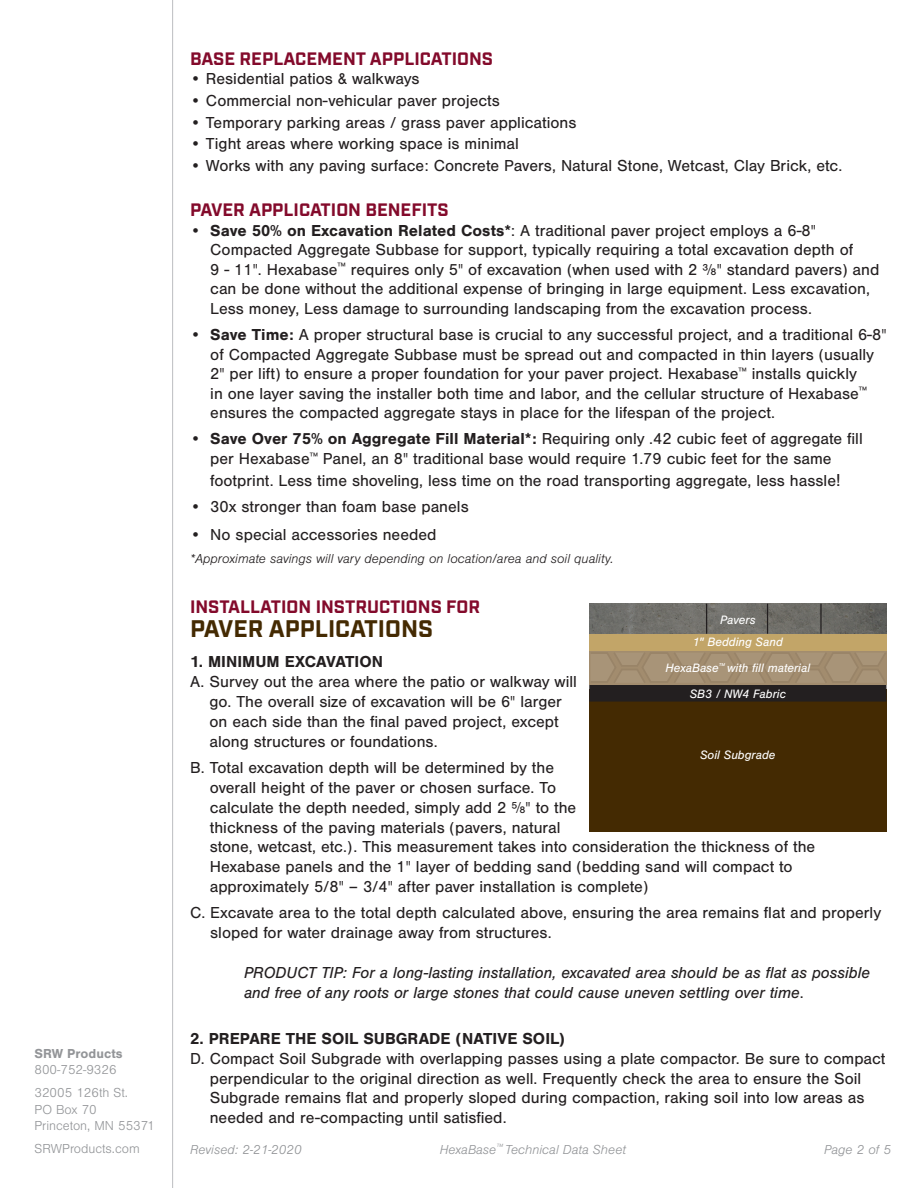
<style>
.page{position:relative;width:918px;height:1188px;background:#fff}
.page>*{position:absolute;margin:0;border:0;box-sizing:border-box;transform-origin:0 0}
.t1{font:700 24px "Industry";color:#442a02}
.t2{font:700 18px "Industry";color:#830a2b}
.t3{font:16.5px/19.8px "Nimbus San";color:#231f20}
.t4{font:italic 16.5px/19.8px "Nimbus San";color:#231f20}
.t5{font:700 16.5px "Nimbus San";color:#231f20}
.t6{font:italic 300 13.5px "Nimbus San";color:#231f20}
.t7{font:300 13.5px/23px "Nimbus San";color:#939598}
.t8{font:italic 300 13.5px "Nimbus San";color:#939598}
.t9{font:700 13.5px "Nimbus San";color:#939598}
.t10{font:italic 12.6px "Nimbus San";color:#fff}
.s1{font-weight:700}
.s2{font-weight:300}
.s3{font-size:18px}
.s4{font-style:normal}
</style>
<div class="page">
<hr style="left:172px;top:0;width:1px;height:1188px;background:#bcbdc0">
<div style="left:589px;top:690px;width:297px;height:142px;background:#442a02"></div>
<div style="left:589px;top:685px;width:297px;height:17px;background:#231f20;border:1px solid #231f20"></div>
<div style="left:589px;top:650px;width:297px;height:35px;background:#c2a568"></div>
<div style="left:589px;top:634px;width:297px;height:16px;background:#c2a568"></div>
<img style="left:589px;top:604px;width:297px;height:30px">
<svg style="left:589px;top:651px;width:298px;height:34px;background:#a38f72"></svg>
<hr style="left:706px;top:604px;width:1px;height:30px;background:#231f20">
<hr style="left:767px;top:604px;width:1px;height:30px;background:#231f20">
<hr style="left:820px;top:604px;width:2px;height:30px;background:#231f20">
<p class="t2" style="left:190px;top:48px;width:305px">BASE REPLACEMENT APPLICATIONS</p>
<p class="t3" style="left:190px;top:69px;width:231px">• Residential patios &amp; walkways</p>
<p class="t3" style="left:190px;top:91px;width:311px">• Commercial non-vehicular paver projects</p>
<p class="t3" style="left:190px;top:113px;width:388px">• Temporary parking areas / grass paver applications</p>
<p class="t3" style="left:190px;top:134px;width:330px">• Tight areas where working space is minimal</p>
<p class="t3" style="left:190px;top:156px;width:654px">• Works with any paving surface: Concrete Pavers, Natural Stone, Wetcast, Clay Brick, etc.</p>
<p class="t2" style="left:190px;top:199px;width:260px">PAVER APPLICATION BENEFITS</p>
<p class="t3" style="left:210px;top:221px;width:671px;text-indent:-20px"><span class="s1">• Save 50% on Excavation Related Costs*</span>: A traditional paver project employs a 6-8<span class="s2">" </span>Compacted Aggregate Subbase for support, typically requiring a total excavation depth of<br>9 - 11<span class="s2">"</span>. Hexabase<sup>™</sup> requires only 5<span class="s2">"</span> of excavation (when used with 2 3/8<span class="s2">"</span> standard pavers) and can be done without the additional expense of bringing in large equipment. Less excavation, Less money, Less damage to surrounding landscaping from the excavation process.</p>
<p class="t3" style="left:210px;top:325px;width:678px;text-indent:-20px"><span class="s1">• Save Time:</span> A proper structural base is crucial to any successful project, and a traditional 6-8<span class="s2">" </span>of Compacted Aggregate Subbase must be spread out and compacted in thin layers (usually 2<span class="s2">"</span> per lift) to ensure a proper foundation for your paver project. Hexabase<sup>™</sup> installs quickly<br>in one layer saving the installer both time and labor, and the cellular structure of Hexabase<sup>™ </sup>ensures the compacted aggregate stays in place for the lifespan of the project.</p>
<p class="t3" style="left:210px;top:429px;width:654px;text-indent:-20px"><span class="s1">• Save Over 75% on Aggregate Fill Material*:</span> Requiring only .42 cubic feet of aggregate fill per Hexabase<sup>™</sup> Panel, an 8<span class="s2">"</span> traditional base would require 1.79 cubic feet for the same</p>
<p class="t3" style="left:210px;top:471px;width:632px">footprint. Less time shoveling, less time on the road transporting aggregate, less hassle<span class="s3">!</span></p>
<p class="t3" style="left:190px;top:497px;width:280px">• 30x stronger than foam base panels</p>
<p class="t3" style="left:190px;top:525px;width:248px">• No special accessories needed</p>
<p class="t6" style="left:190px;top:552px;width:425px">*Approximate savings will vary depending on location/area and soil quality.</p>
<p class="t2" style="left:190px;top:596px;width:292px">INSTALLATION INSTRUCTIONS FOR</p>
<p class="t1" style="left:190px;top:615px;width:245px">PAVER APPLICATIONS</p>
<p class="t5" style="left:190px;top:653px;width:195px">1. MINIMUM EXCAVATION</p>
<p class="t3" style="left:209px;top:672px;width:369px;text-indent:-19px">A. Survey out the area where the patio or walkway will go. The overall size of excavation will be 6<span class="s2">"</span> larger on each side than the final paved project, except along structures or foundations.</p>
<p class="t3" style="left:210px;top:758px;width:607px;text-indent:-20px">B. Total excavation depth will be determined by the<br>overall height of the paver or chosen surface. To<br>calculate the depth needed, simply add 2 5/8<span class="s2">"</span> to the<br>thickness of the paving materials (pavers, natural<br>stone, wetcast, etc.). This measurement takes into consideration the thickness of the Hexabase panels and the 1<span class="s2">"</span> layer of bedding sand (bedding sand will compact to approximately 5/8<span class="s2">"</span> – 3/4<span class="s2">"</span> after paver installation is complete)</p>
<p class="t3" style="left:210px;top:903px;width:672px;text-indent:-20px">C. Excavate area to the total depth calculated above, ensuring the area remains flat and properly sloped for water drainage away from structures.</p>
<p class="t4" style="left:244px;top:963px;width:628px">PRODUCT TIP: For a long-lasting installation, excavated area should be as flat as possible and free of any roots or large stones that could cause uneven settling over time<span class="s4">.</span></p>
<p class="t5" style="left:190px;top:1029px;width:376px">2. PREPARE THE SOIL SUBGRADE (NATIVE SOIL)</p>
<p class="t3" style="left:210px;top:1049px;width:677px;text-indent:-20px">D. Compact Soil Subgrade with overlapping passes using a plate compactor. Be sure to compact perpendicular to the original direction as well. Frequently check the area to ensure the Soil Subgrade remains flat and properly sloped during compaction, raking soil into low areas as needed and re-compacting until satisfied.</p>
<p class="t10" style="left:720px;top:613px;width:37px">Pavers</p>
<p class="t10" style="left:665px;top:661px;width:146px">HexaBase<sup>™</sup> with fill material</p>
<p class="t10" style="left:693px;top:635px;width:91px">1" Bedding Sand</p>
<p class="t10" style="left:690px;top:686px;width:98px">SB3 / NW4 Fabric</p>
<p class="t10" style="left:700px;top:748px;width:77px">Soil Subgrade</p>
<p class="t9" style="left:34px;top:1046px;width:90px">SRW Products</p>
<p class="t7" style="left:34px;top:1059px;width:95px">800-752-9326<br>32005 126th St.</p>
<p class="t7" style="left:34px;top:1101px;width:122px;line-height:16.2px">PO Box 70<br>Princeton, MN 55371</p>
<p class="t7" style="left:34px;top:1137px;width:107px">SRWProducts.com</p>
<p class="t8" style="left:190px;top:1142px;width:113px">Revised: 2-21-2020</p>
<p class="t8" style="left:440px;top:1142px;width:188px">HexaBase<sup>™</sup> Technical Data Sheet</p>
<p class="t8" style="left:824px;top:1142px;width:68px">Page 2 of 5</p>
</div>
